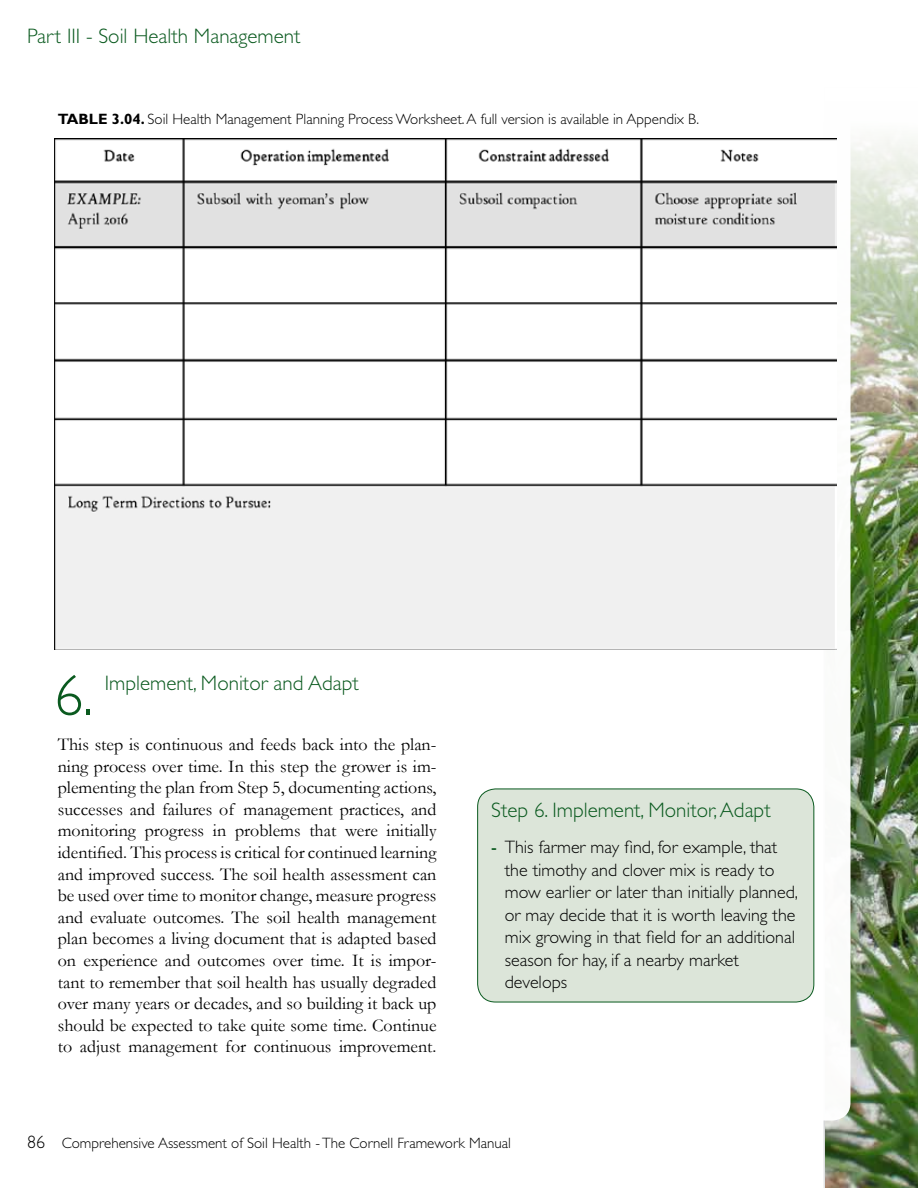
<style>
.page{position:relative;width:918px;height:1188px;background:#fff}
.page>*{position:absolute;margin:0;border:0;box-sizing:border-box;transform-origin:0 0}
.t1{font:300 57.9px "Gill Sans";color:#0a5a1f}
.t2{font:300 21px "Gill Sans";color:#0a5a1f}
.t3{font:18px/21.6px "Garamond";color:#000;text-align:justify}
.t4{font:300 18px/22.5px "Gill Sans";color:#000}
.t5{font:300 15px "Gill Sans";color:#000}
.s1{font-weight:700}
.s2{font-weight:400;color:#0a5a1f}
.s3{font-size:18px}
</style>
<div class="page">
<img style="left:824px;top:137px;width:94px;height:1051px">
<div style="left:608px;top:81px;width:243px;height:1039px;background:#fff;border-radius:18px"></div>
<img style="left:54px;top:138px;width:783px;height:511px">
<div style="left:478px;top:789px;width:336px;height:213px;background:#dce5d9;border-radius:18px"></div>
<div style="left:477px;top:789px;width:337px;height:213px;border:1px solid #0a5a1f;border-radius:18px"></div>
<p class="t2" style="left:27px;top:28px;width:275px">Part III - Soil Health Management</p>
<p class="t5" style="left:58px;top:114px;width:643px"><span class="s1">TABLE 3.04.</span> Soil Health Management Planning Process Worksheet. A full version is available in Appendix B.</p>
<h1 class="t1" style="left:54px;top:675px;width:41px">6.</h1>
<p class="t2" style="left:105px;top:675px;width:255px">Implement, Monitor and Adapt</p>
<p class="t3" style="left:58px;top:735px;width:380px">This step is continuous and feeds back into the plan&shy;ning process over time. In this step the grower is im&shy;plementing the plan from Step 5, documenting actions, successes and failures of management practices, and monitoring progress in problems that were initially identified. This process is critical for continued learning and improved success. The soil health assessment can be used over time to monitor change, measure progress and evaluate outcomes. The soil health management plan becomes a living document that is adapted based on experience and outcomes over time. It is impor&shy;tant to remember that soil health has usually degraded over many years or decades, and so building it back up should be expected to take quite some time. Continue to adjust management for continuous improvement.</p>
<p class="t2" style="left:491px;top:803px;width:281px">Step 6. Implement, Monitor, Adapt</p>
<p class="t4" style="left:505px;top:838px;width:295px;text-indent:-14px"><span class="s2">-</span> This farmer may find, for example, that the timothy and clover mix is ready to mow earlier or later than initially planned, or may decide that it is worth leaving the mix growing in that field for an additional season for hay, if a nearby market develops</p>
<p class="t5" style="left:27px;top:1137px;width:486px"><span class="s3">86</span> Comprehensive Assessment of Soil Health - The Cornell Framework Manual</p>
</div>
